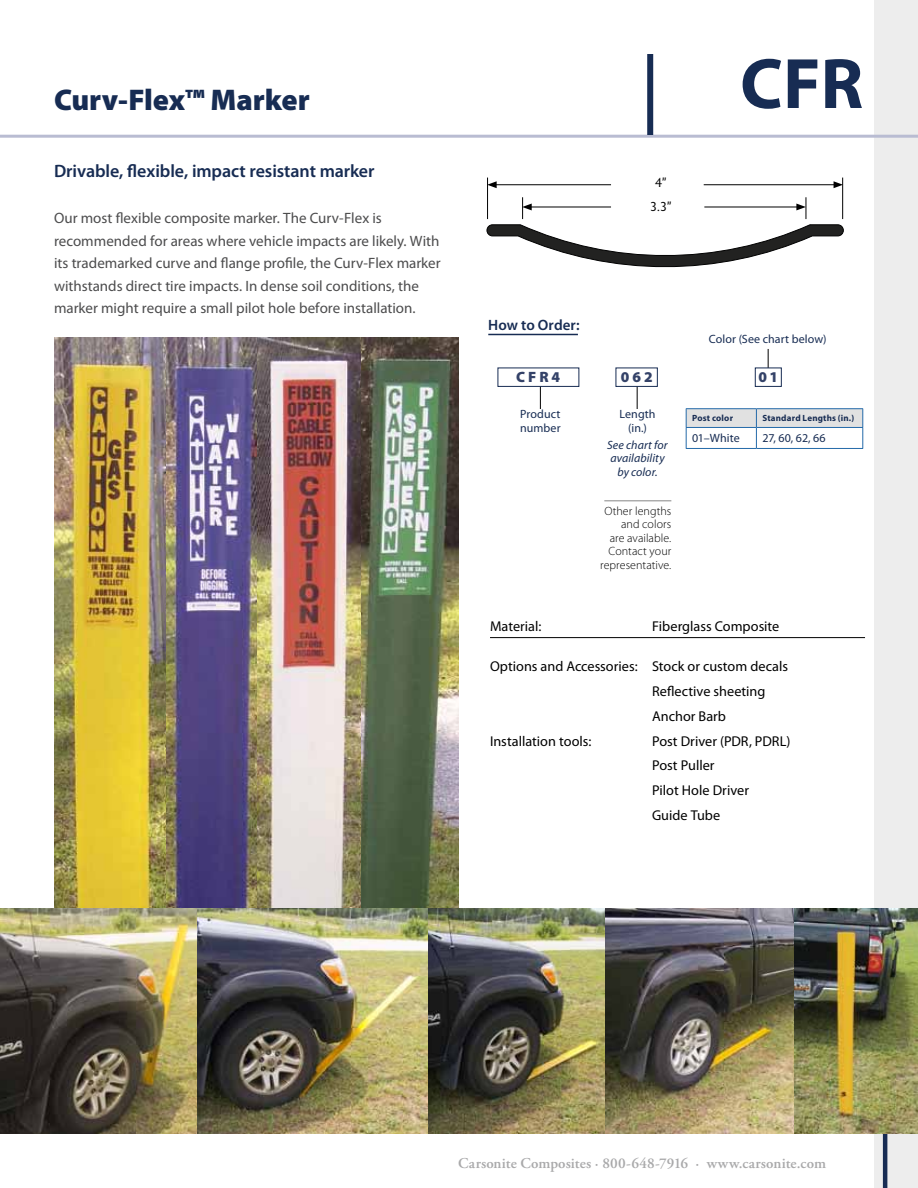
<style>
.page{position:relative;width:918px;height:1188px;background:#fff}
.page>*{position:absolute;margin:0;border:0;box-sizing:border-box;transform-origin:0 0}
.t1{font:700 72px "Myriad Pro";color:#172c53}
.t2{font:900 30px "Myriad Pro";color:#172c53}
.t3{font:600 18px "Myriad Pro";letter-spacing:-.005em;color:#172c53}
.t4{font:15px/22.5px "Myriad Pro";color:#4c4c4d}
.t5{font:600 15px "Adobe Garamond Pro";letter-spacing:.01em;color:#a9a9aa}
.t6{font:600 15px "Myriad Pro";letter-spacing:.005em;color:#172c53}
.t7{font:900 15px "Myriad Pro";letter-spacing:.2em;color:#344268}
.t8{font:14.25px/24.8px "Myriad Pro";color:#000}
.t9{font:13.5px/23.7px "Hypatia Sans Pro";color:#000;text-align:center}
.t10{font:12px/13.5px "Myriad Pro";letter-spacing:.01em;color:#172c53}
.t11{font:300 12px/13.5px "Myriad Pro";letter-spacing:.005em;color:#000;text-align:right}
.t12{font:italic 12px/13.5px "Myriad Pro";letter-spacing:.005em;color:#172c53;text-align:center}
.t13{font:700 9px "Myriad Pro";letter-spacing:.02em;color:#172c53}
</style>
<div class="page">
<div style="left:874px;top:0;width:44px;height:1188px;background:#ededed"></div>
<hr style="left:883px;top:1122px;width:4px;height:66px;background:#172c53">
<hr style="left:0;top:135px;width:918px;height:3px;background:#b9bcd2">
<hr style="left:540px;top:385px;width:1px;height:37px;background:#000">
<hr style="left:768px;top:349px;width:1px;height:37px;background:#000">
<div style="left:498px;top:368px;width:81px;height:19px;background:#fff;border:1px solid #172c53"></div>
<div style="left:755px;top:368px;width:27px;height:19px;background:#fff;border:1px solid #172c53"></div>
<div style="left:519px;top:409px;width:42px;height:69px;background:#fff"></div>
<hr style="left:604px;top:500px;width:67px;height:1px;background:#858586">
<hr style="left:637px;top:385px;width:1px;height:37px;background:#000">
<div style="left:616px;top:368px;width:42px;height:19px;background:#fff;border:1px solid #172c53"></div>
<div style="left:604px;top:409px;width:67px;height:78px;background:#fff"></div>
<div style="left:647px;top:54px;width:6px;height:81px;background:#172c53"></div>
<hr style="left:487px;top:178px;width:1px;height:41px;background:#000">
<hr style="left:494px;top:184px;width:117px;height:1px;background:#000">
<svg style="left:487px;top:181px;width:10px;height:7px"></svg>
<hr style="left:704px;top:184px;width:132px;height:1px;background:#000">
<svg style="left:834px;top:181px;width:8px;height:7px"></svg>
<hr style="left:842px;top:178px;width:1px;height:41px;background:#000">
<hr style="left:488px;top:334px;width:90px;height:1px;background:#172c53">
<hr style="left:490px;top:637px;width:375px;height:1px;background:#000">
<hr style="left:686px;top:408px;width:70px;height:1px;background:#246aa9">
<hr style="left:756px;top:408px;width:107px;height:1px;background:#246aa9">
<svg style="left:686px;top:409px;width:177px;height:39px"></svg>
<hr style="left:686px;top:448px;width:70px;height:1px;background:#246aa9">
<hr style="left:756px;top:448px;width:107px;height:1px;background:#246aa9">
<img style="left:54px;top:338px;width:113px;height:571px">
<img style="left:167px;top:338px;width:91px;height:571px">
<img style="left:258px;top:338px;width:104px;height:571px">
<img style="left:362px;top:338px;width:97px;height:571px">
<svg style="left:486px;top:197px;width:358px;height:71px"></svg>
<img style="left:0;top:909px;width:197px;height:225px">
<img style="left:428px;top:909px;width:177px;height:225px">
<img style="left:197px;top:909px;width:231px;height:225px">
<img style="left:605px;top:909px;width:190px;height:225px">
<img style="left:795px;top:909px;width:123px;height:225px">
<h2 class="t2" style="left:54px;top:80px;width:257px">Curv-Flex™ Marker</h2>
<p class="t3" style="left:54px;top:160px;width:322px">Drivable, flexible, impact resistant marker</p>
<p class="t4" style="left:54px;top:207px;width:388px">Our most flexible composite marker. The Curv-Flex is recommended for areas where vehicle impacts are likely. With its trademarked curve and flange profile, the Curv-Flex marker withstands direct tire impacts. In dense soil conditions, the marker might require a small pilot hole before installation.</p>
<p class="t6" style="left:488px;top:315px;width:93px">How to Order:</p>
<p class="t9" style="left:650px;top:171px;width:23px">4”<br>3.3”</p>
<h1 class="t1" style="left:740px;top:37px;width:125px">CfR</h1>
<p class="t10" style="left:709px;top:332px;width:119px">Color (See chart below)</p>
<p class="t7" style="left:516px;top:367px;width:46px">CFR4</p>
<p class="t7" style="left:758px;top:367px;width:21px">01</p>
<p class="t10" style="left:520px;top:407px;width:42px">Product number</p>
<p class="t7" style="left:621px;top:367px;width:33px">062</p>
<p class="t10" style="left:619px;top:407px;width:38px;text-align:center">Length (in.)</p>
<p class="t12" style="left:607px;top:438px;width:62px">See chart for availability by color.</p>
<p class="t13" style="left:692px;top:413px;width:42px">Post color</p>
<p class="t13" style="left:762px;top:413px;width:93px">Standard Lengths (in.)</p>
<p class="t10" style="left:692px;top:432px;width:49px">01–White</p>
<p class="t10" style="left:762px;top:432px;width:65px">27, 60, 62, 66</p>
<p class="t11" style="left:600px;top:504px;width:73px">Other lengths and colors<br>are available.<br>Contact your representative.</p>
<p class="t8" style="left:490px;top:614px;width:53px">Material:</p>
<p class="t8" style="left:652px;top:614px;width:129px">Fiberglass Composite</p>
<p class="t8" style="left:490px;top:654px;width:299px">Options and Accessories: Stock or custom decals</p>
<p class="t8" style="left:652px;top:679px;width:115px">Reflective sheeting</p>
<p class="t8" style="left:652px;top:704px;width:76px">Anchor Barb</p>
<p class="t8" style="left:490px;top:728px;width:103px">Installation tools:</p>
<p class="t8" style="left:652px;top:728px;width:140px">Post Driver (PDR, PDRL)<br>Post Puller<br>Pilot Hole Driver<br>Guide Tube</p>
<p class="t5" style="left:458px;top:1155px;width:369px">Carsonite Composites · 800-648-7916 · www.carsonite.com</p>
</div>
